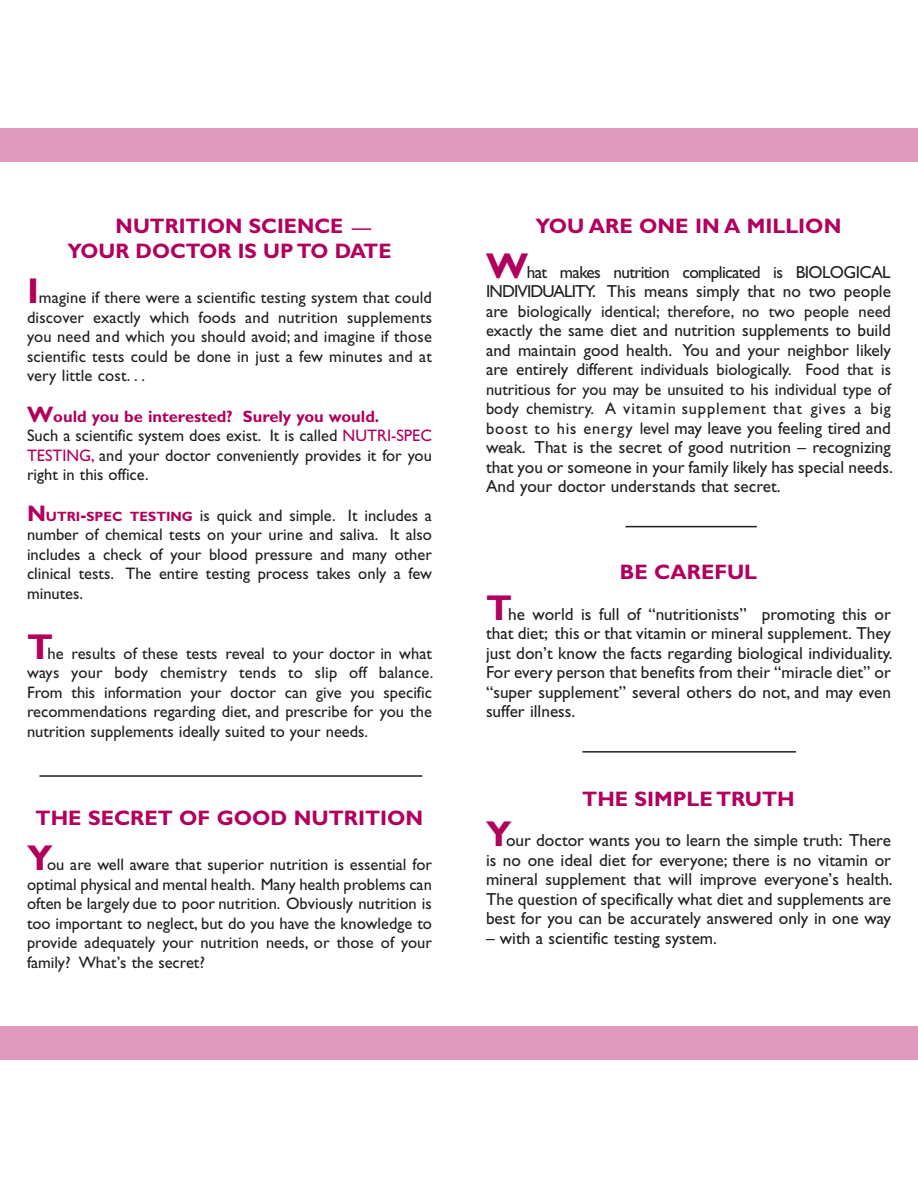
<style>
.page{position:relative;width:918px;height:1188px;background:#fff}
.page>*{position:absolute;margin:0;border:0;box-sizing:border-box;transform-origin:0 0}
.t1{font:700 21px "Gill Sans";color:#b1015c}
.t2{font:17.25px/19.5px "Gill S Si";color:#231f20;text-align:justify}
.t3{font:17.25px/19.5px "Gill S Si";letter-spacing:-.035em;color:#231f20}
.t4{font:16.5px/19.5px "Gill S Si";color:#231f20;text-align:justify}
.t5{font:700 16.5px "Gill Sans";color:#b1015c}
.s1{font-family:"Gill Sans";font-weight:700;font-size:36px;color:#b1015c}
.s2{font-size:22.5px}
.s3{color:#b1015c}
.s4{font-family:"Gill Sans";font-weight:700;font-size:22.5px;color:#b1015c}
.s5{font-family:"Gill Sans";font-weight:700;font-size:13.5px;color:#b1015c}
.s6{font-family:"Gill Sans";font-weight:700;font-size:18px;color:#b1015c}
.s7{font-size:17.25px}
.s8{font-size:16.5px}
</style>
<div class="page">
<div style="left:0;top:128px;width:918px;height:34px;background:#e09abe"></div>
<svg style="left:352px;top:228px;width:19px;height:2px"></svg>
<hr style="left:582px;top:751px;width:214px;height:2px;background:#231f20">
<hr style="left:625px;top:526px;width:132px;height:1px;background:#231f20">
<hr style="left:39px;top:775px;width:383px;height:2px;background:#231f20">
<div style="left:0;top:1026px;width:918px;height:34px;background:#e09abe"></div>
<p class="t1" style="left:116px;top:213px;width:229px">NUTRITION SCIENCE</p>
<p class="t1" style="left:68px;top:238px;width:326px">YOUR DOCTOR IS UP TO DATE</p>
<p class="t4" style="left:27px;top:288px;width:407px"><span class="s1">I</span>magine if there were a scientific testing system that could discover exactly which foods and nutrition supplements you need and which you should avoid; and imagine if those scientific tests could be done in just a few minutes and at very little cost. . .</p>
<p class="t5" style="left:27px;top:406px;width:354px"><span class="s2">W</span>ould you be interested? Surely you would.</p>
<p class="t4" style="left:27px;top:426px;width:407px">Such a scientific system does exist. It is called <span class="s3">NUTRI-SPEC TESTING,</span> and your doctor conveniently provides it for you right in this office.</p>
<p class="t4" style="left:27px;top:505px;width:407px"><span class="s4">N</span> <span class="s5">UTRI</span><span class="s6">-</span><span class="s5">SPEC TESTING</span> is quick and simple. It includes a number of chemical tests on your urine and saliva. It also includes a check of your blood pressure and many other clinical tests. The entire testing process takes only a few minutes.</p>
<p class="t4" style="left:27px;top:643px;width:408px"><span class="s1">T</span>he results of these tests reveal to your doctor in what ways your body chemistry tends to slip off balance.<br>From this information your doctor can give you specific recommendations regarding diet, and prescribe for you the nutrition supplements ideally suited to your needs.</p>
<p class="t1" style="left:36px;top:805px;width:389px">THE SECRET OF GOOD NUTRITION</p>
<p class="t4" style="left:27px;top:855px;width:407px"><span class="s1">Y</span>ou are well aware that superior nutrition is essential for optimal physical and mental health. Many health problems can often be largely due to poor nutrition. Obviously nutrition is too important to neglect, but do you have the knowledge to provide adequately your nutrition needs, or those of your family? What’s the secret?</p>
<p class="t1" style="left:536px;top:213px;width:307px">YOU ARE ONE IN A MILLION</p>
<p class="t3" style="left:486px;top:262px;width:407px"><span class="s1">W</span>hat makes nutrition complicated is BIOLOGICAL<br>INDIVIDUALITY. This means simply that no two people</p>
<p class="t4" style="left:486px;top:301px;width:407px"><span class="s7">are bio</span>logically identical; therefore, no two people need</p>
<p class="t2" style="left:486px;top:320px;width:407px"><span class="s8">exactly</span> the same diet and nutrition supplements to build and maintain good health. You and your neighbor likely</p>
<p class="t4" style="left:486px;top:360px;width:407px"><span class="s7">are entirely dif</span>ferent individuals biologically. Food that is nutritious for you may be unsuited to his individual type of body chemistry. A vitamin supplement that gives a big</p>
<p class="t2" style="left:486px;top:418px;width:408px"><span class="s8">boost to his energy level</span> may leave you feeling tired and weak. That is the secret of good nutrition – recognizing that you or someone in your family likely has special needs.<br>And your doctor understands that secret.</p>
<p class="t1" style="left:620px;top:559px;width:139px">BE CAREFUL</p>
<p class="t2" style="left:486px;top:604px;width:408px"><span class="s1">T</span>he world is full of “nutritionists” promoting this or that diet; this or that vitamin or mineral supplement. They just don’t know the facts regarding biological individuality.<br>For every person that benefits from their “miracle diet” or “super supplement” several others do not, and may even suffer illness.</p>
<p class="t1" style="left:582px;top:786px;width:214px">THE SIMPLE TRUTH</p>
<p class="t2" style="left:486px;top:830px;width:408px"><span class="s1">Y</span>our doctor wants you to learn the simple truth: There is no one ideal diet for everyone; there is no vitamin or mineral supplement that will improve everyone’s health.<br>The question of specifically what diet and supplements are best for you can be accurately answered only in one way</p>
<p class="t2" style="left:486px;top:928px;width:233px">– with a scientific testing system.</p>
</div>
